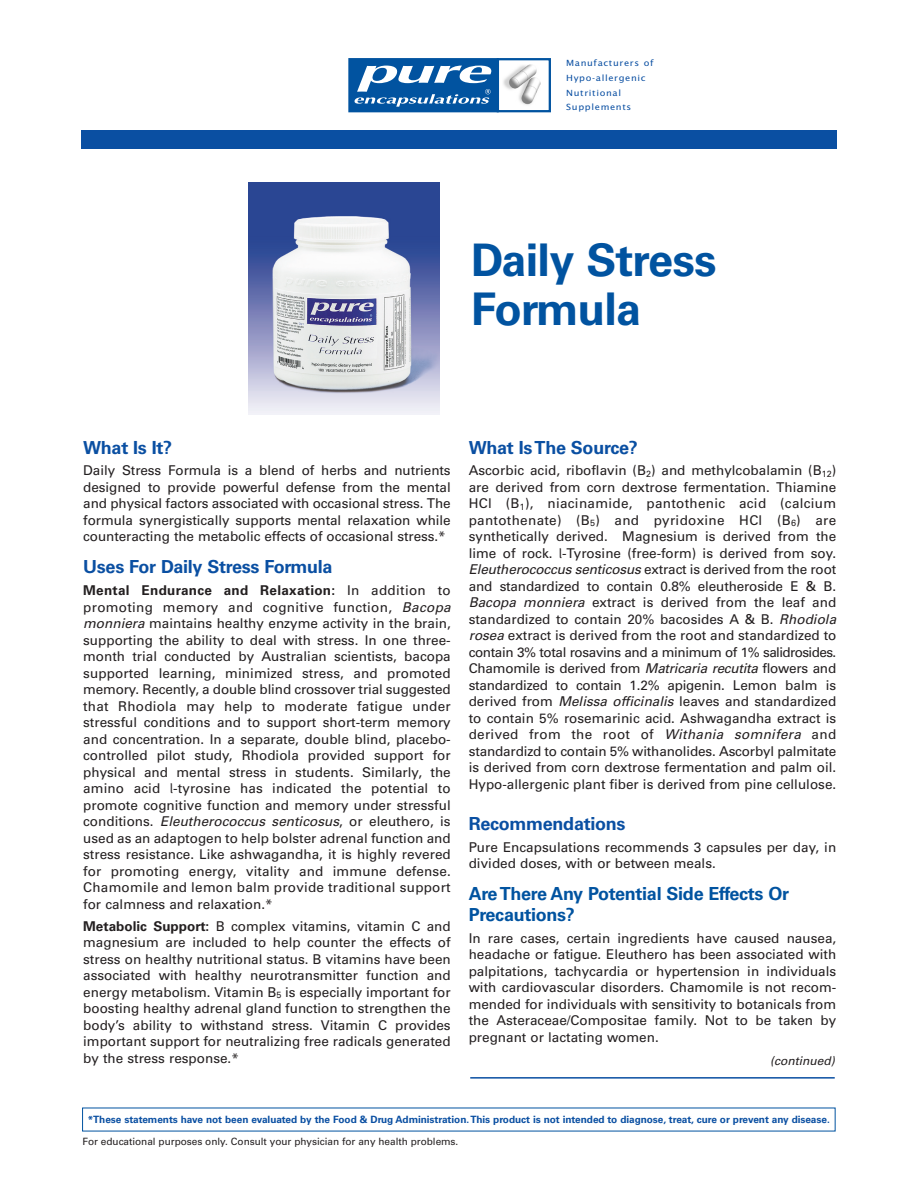
<style>
.page{position:relative;width:918px;height:1188px;background:#fff}
.page>*{position:absolute;margin:0;border:0;box-sizing:border-box;transform-origin:0 0}
.t1{font:700 45px/49.5px "Univers";letter-spacing:-.015em;color:#0153a0}
.t2{font:700 18px "Univers";letter-spacing:-.015em;color:#0a4fa2}
.t3{font:700 18px/21px "Univers";letter-spacing:-.015em;color:#0153a0}
.t4{font:13.5px/16.5px "Univers";color:#231f20;text-align:justify}
.t5{font:italic 12px "Univers";color:#231f20}
.t6{font:700 10.05px "Univers";letter-spacing:-.005em;color:#0a4fa2}
.t7{font:10.05px "Univers";letter-spacing:-.005em;color:#231f20}
.t8{font:9.3px/14.9px "Lucida Sans EF";letter-spacing:.065em;color:#0a4fa2;scale:1.1 1}
.s1{font-weight:700}
.s2{font-style:italic}
.s3{font-family:"Meta"}
</style>
<div class="page">
<div style="left:81px;top:130px;width:756px;height:18px;background:#0a4fa2"></div>
<hr style="left:470px;top:1077px;width:365px;height:2px;background:#0a4fa2">
<div style="left:348px;top:58px;width:151px;height:54px;background:#0153a0"></div>
<svg style="left:354px;top:66px;width:138px;height:41px"></svg>
<div style="left:497px;top:58px;width:54px;height:54px;background:#fff;border:2px solid #0153a0"></div>
<img style="left:503px;top:64px;width:38px;height:41px">
<div style="left:248px;top:183px;width:192px;height:236px;background:linear-gradient(to right,#fff,#fff)"></div>
<img style="left:248px;top:183px;width:192px;height:231px">
<p class="t8" style="left:566px;top:56px;width:81px">Manufacturers of<br>Hypo-allergenic<br>Nutritional<br>Supplements</p>
<h1 class="t1" style="left:471px;top:240px;width:247px">Daily Stress<br>Formula</h1>
<h2 class="t2" style="left:83px;top:441px;width:90px">What Is It?</h2>
<p class="t4" style="left:83px;top:464px;width:369px">Daily Stress Formula is a blend of herbs and nutrients designed to provide powerful defense from the mental and physical factors associated with occasional stress. The formula synergistically supports mental relaxation while counteracting the metabolic effects of occasional stress.*</p>
<h2 class="t2" style="left:83px;top:560px;width:251px">Uses For Daily Stress Formula</h2>
<p class="t4" style="left:83px;top:584px;width:369px"><span class="s1">Mental Endurance and Relaxation:</span> In addition to promoting memory and cognitive function, <span class="s2">Bacopa monniera</span> maintains healthy enzyme activity in the brain, supporting the ability to deal with stress. In one three&shy;month trial conducted by Australian scientists, bacopa supported learning, minimized stress, and promoted memory. Recently, a double blind crossover trial suggested that Rhodiola may help to moderate fatigue under stressful conditions and to support short-term memory and concentration. In a separate, double blind, placebo&shy;controlled pilot study, Rhodiola provided support for physical and mental stress in students. Similarly, the amino acid <span class="s3">l</span>-tyrosine has indicated the potential to promote cognitive function and memory under stressful conditions. <span class="s2">Eleutherococcus senticosus</span>, or eleuthero, is used as an adaptogen to help bolster adrenal function and stress resistance. Like ashwagandha, it is highly revered for promoting energy, vitality and immune defense.<br>Chamomile and lemon balm provide traditional support for calmness and relaxation.*</p>
<p class="t4" style="left:83px;top:919px;width:369px"><span class="s1">Metabolic Support:</span> B complex vitamins, vitamin C and magnesium are included to help counter the effects of stress on healthy nutritional status. B vitamins have been associated with healthy neurotransmitter function and energy metabolism. Vitamin B<sub>5</sub> is especially important for boosting healthy adrenal gland function to strengthen the body’s ability to withstand stress. Vitamin C provides important support for neutralizing free radicals generated by the stress response.*</p>
<h2 class="t2" style="left:469px;top:441px;width:171px">What Is The Source?</h2>
<p class="t4" style="left:469px;top:464px;width:369px">Ascorbic acid, riboflavin (B<sub>2</sub>) and methylcobalamin (B<sub>12</sub>) are derived from corn dextrose fermentation. Thiamine HCl (B<sub>1</sub>), niacinamide, pantothenic acid (calcium pantothenate) (B<sub>5</sub>) and pyridoxine HCl (B<sub>6</sub>) are synthetically derived. Magnesium is derived from the lime of rock. <span class="s3">l</span>-Tyrosine (free-form) is derived from soy.<br><span class="s2">Eleutherococcus senticosus</span> extract is derived from the root and standardized to contain 0.8% eleutheroside E &amp; B.<br><span class="s2">Bacopa monniera</span> extract is derived from the leaf and standardized to contain 20% bacosides A &amp; B. <span class="s2">Rhodiola rosea</span> extract is derived from the root and standardized to contain 3% total rosavins and a minimum of 1% salidrosides.<br>Chamomile is derived from <span class="s2">Matricaria recutita</span> flowers and standardized to contain 1.2% apigenin. Lemon balm is derived from <span class="s2">Melissa officinalis</span> leaves and standardized to contain 5% rosemarinic acid. Ashwagandha extract is derived from the root of <span class="s2">Withania somnifera</span> and standardizd to contain 5% withanolides. Ascorbyl palmitate is derived from corn dextrose fermentation and palm oil.<br>Hypo-allergenic plant fiber is derived from pine cellulose.</p>
<h2 class="t2" style="left:469px;top:817px;width:158px">Recommendations</h2>
<p class="t4" style="left:469px;top:840px;width:369px">Pure Encapsulations recommends 3 capsules per day, in divided doses, with or between meals.</p>
<h2 class="t3" style="left:469px;top:885px;width:322px">Are There Any Potential Side Effects Or<br>Precautions?</h2>
<p class="t4" style="left:469px;top:931px;width:369px">In rare cases, certain ingredients have caused nausea, headache or fatigue. Eleuthero has been associated with palpitations, tachycardia or hypertension in individuals with cardiovascular disorders. Chamomile is not recom&shy;mended for individuals with sensitivity to botanicals from the Asteraceae/Compositae family. Not to be taken by pregnant or lactating women.</p>
<p class="t5" style="left:770px;top:1057px;width:66px">(continued)</p>
<p class="t6" style="left:88px;top:1116px;width:744px">*These statements have not been evaluated by the Food &amp; Drug Administration.This product is not intended to diagnose, treat, cure or prevent any disease.</p>
<p class="t7" style="left:83px;top:1138px;width:377px">For educational purposes only. Consult your physician for any health problems.</p>
</div>
